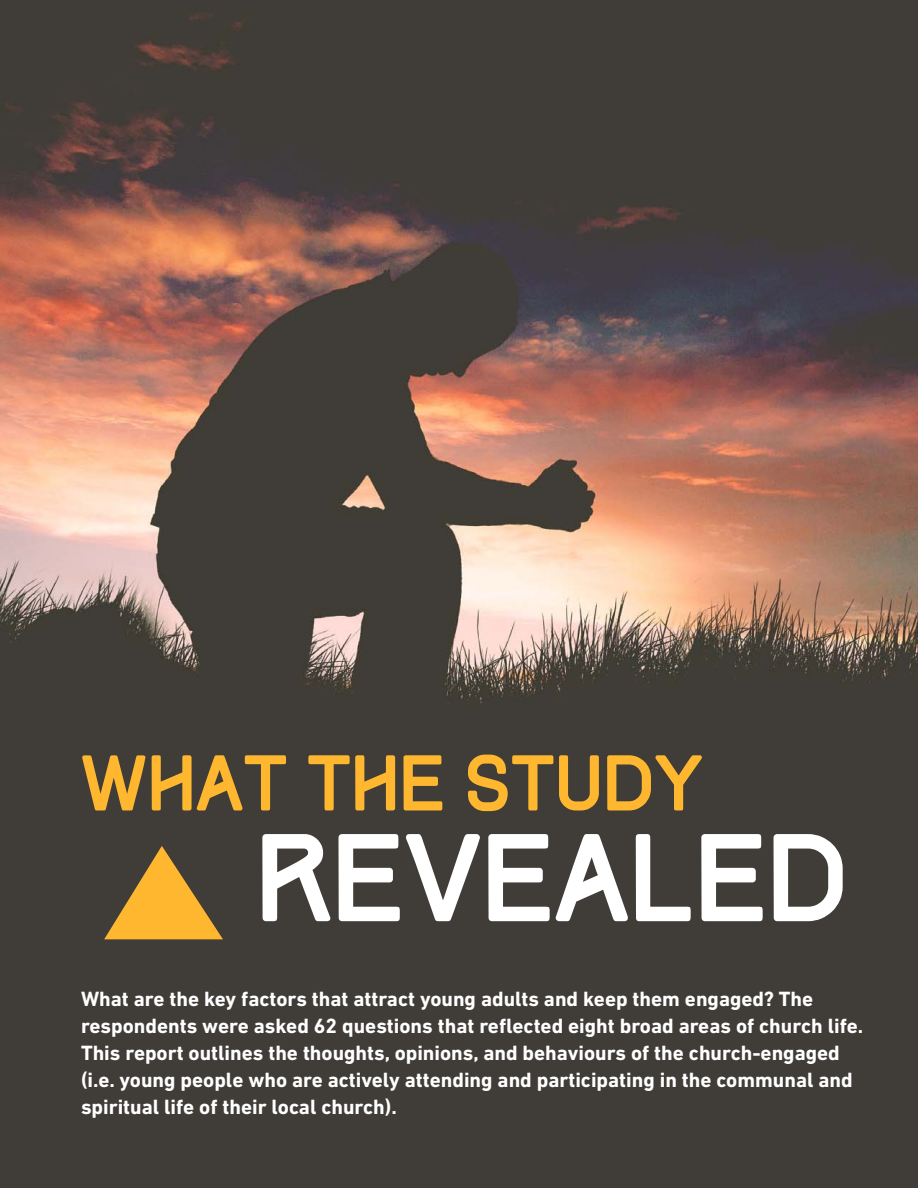
<style>
.page{position:relative;width:918px;height:1188px;background:#fff}
.page>*{position:absolute;margin:0;border:0;box-sizing:border-box;transform-origin:0 0}
.t1{font:108.9px "Track";color:#fff}
.t2{font:69px "Track";color:#ffb730}
.t3{font:700 21px/27px "DIN Next LT Pro";color:#fff}
</style>
<div class="page">
<img style="left:0;top:0;width:918px;height:1188px">
<svg style="left:104px;top:846px;width:119px;height:93px;background:#9f7934"></svg>
<h2 class="t2" style="left:81px;top:759px;width:623px">WHAT THE STUDY</h2>
<h1 class="t1" style="left:256px;top:840px;width:594px">REVEALED</h1>
<p class="t3" style="left:81px;top:987px;width:784px">What are the key factors that attract young adults and keep them engaged? The respondents were asked 62 questions that reflected eight broad areas of church life.<br>This report outlines the thoughts, opinions, and behaviours of the church-engaged (i.e. young people who are actively attending and participating in the communal and spiritual life of their local church).</p>
</div>
